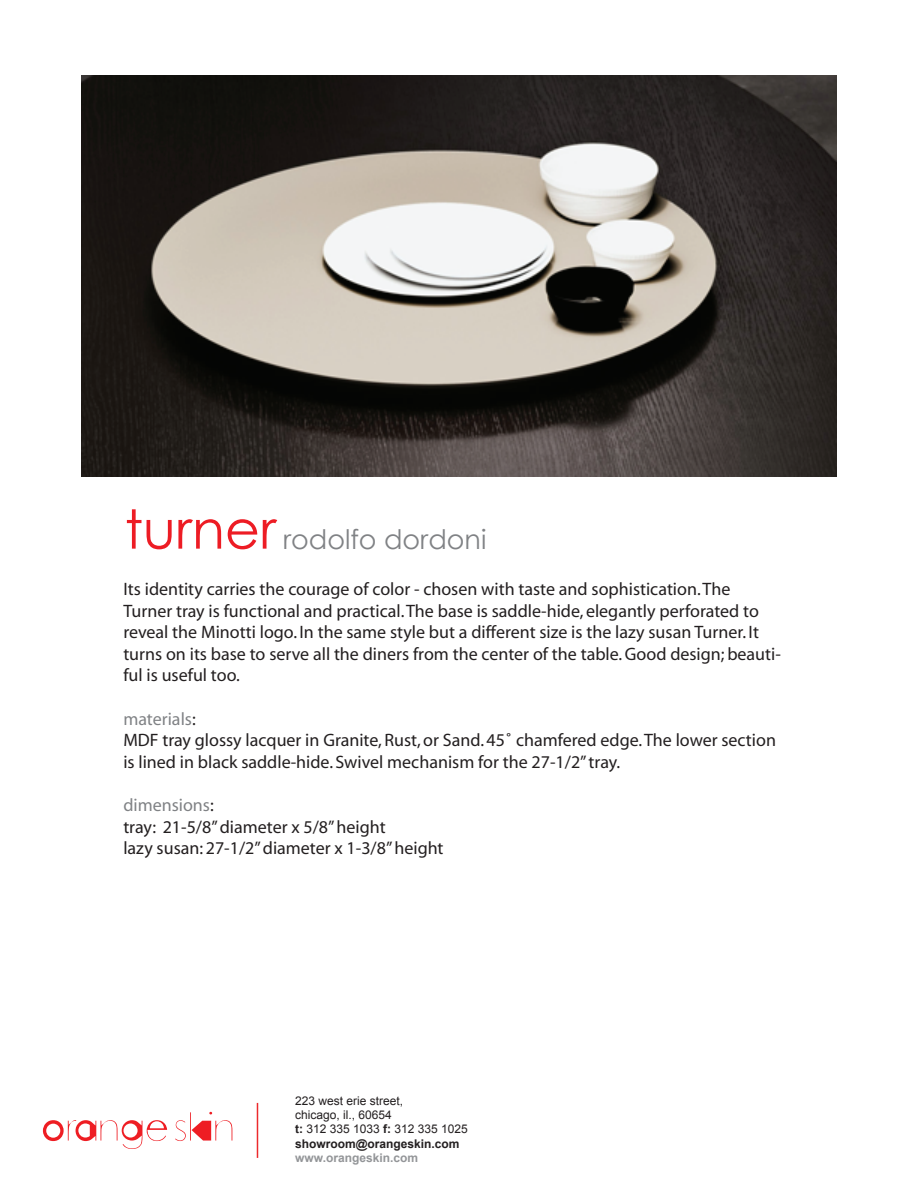
<style>
.page{position:relative;width:918px;height:1188px;background:#fff}
.page>*{position:absolute;margin:0;border:0;box-sizing:border-box;transform-origin:0 0}
.t1{font:27px "Century Gothic";color:#808285}
.t2{font:18px/21.6px "Myriad";color:#231f20}
.t3{font:12px/14.4px "Arial";color:#231f20}
.t4{font:700 12px "Arial";color:#939598}
.s1{font-size:54px;color:#ed1c24}
.s2{color:#808285}
.s3{font-weight:700}
</style>
<div class="page">
<svg style="left:175px;top:1112px;width:57px;height:29px"></svg>
<svg style="left:43px;top:1120px;width:124px;height:29px"></svg>
<hr style="left:257px;top:1103px;width:1px;height:55px;background:#ec2a2d">
<img style="left:81px;top:75px;width:756px;height:402px">
<h1 class="t1" style="left:125px;top:522px;width:363px"><span class="s1">turner</span> rodolfo dordoni</h1>
<p class="t2" style="left:123px;top:579px;width:659px">Its identity carries the courage of color - chosen with taste and sophistication. The Turner tray is functional and practical. The base is saddle-hide, elegantly perforated to reveal the Minotti logo. In the same style but a different size is the lazy susan Turner. It turns on its base to serve all the diners from the center of the table. Good design; beauti&shy;ful is useful too.</p>
<p class="t2" style="left:123px;top:709px;width:654px"><span class="s2">materials</span>:<br>MDF tray glossy lacquer in Granite, Rust, or Sand. 45˚ chamfered edge. The lower section is lined in black saddle-hide. Swivel mechanism for the 27-1/2” tray.</p>
<p class="t2" style="left:123px;top:795px;width:322px"><span class="s2">dimensions</span>:<br>tray: 21-5/8” diameter x 5/8” height<br>lazy susan: 27-1/2” diameter x 1-3/8” height</p>
<p class="t3" style="left:295px;top:1093px;width:174px">223 west erie street,<br>chicago, il., 60654<br><span class="s3">t:</span> 312 335 1033 <span class="s3">f:</span> 312 335 1025 <span class="s3">showroom@orangeskin.com</span></p>
<p class="t4" style="left:295px;top:1150px;width:124px">www.orangeskin.com</p>
</div>
